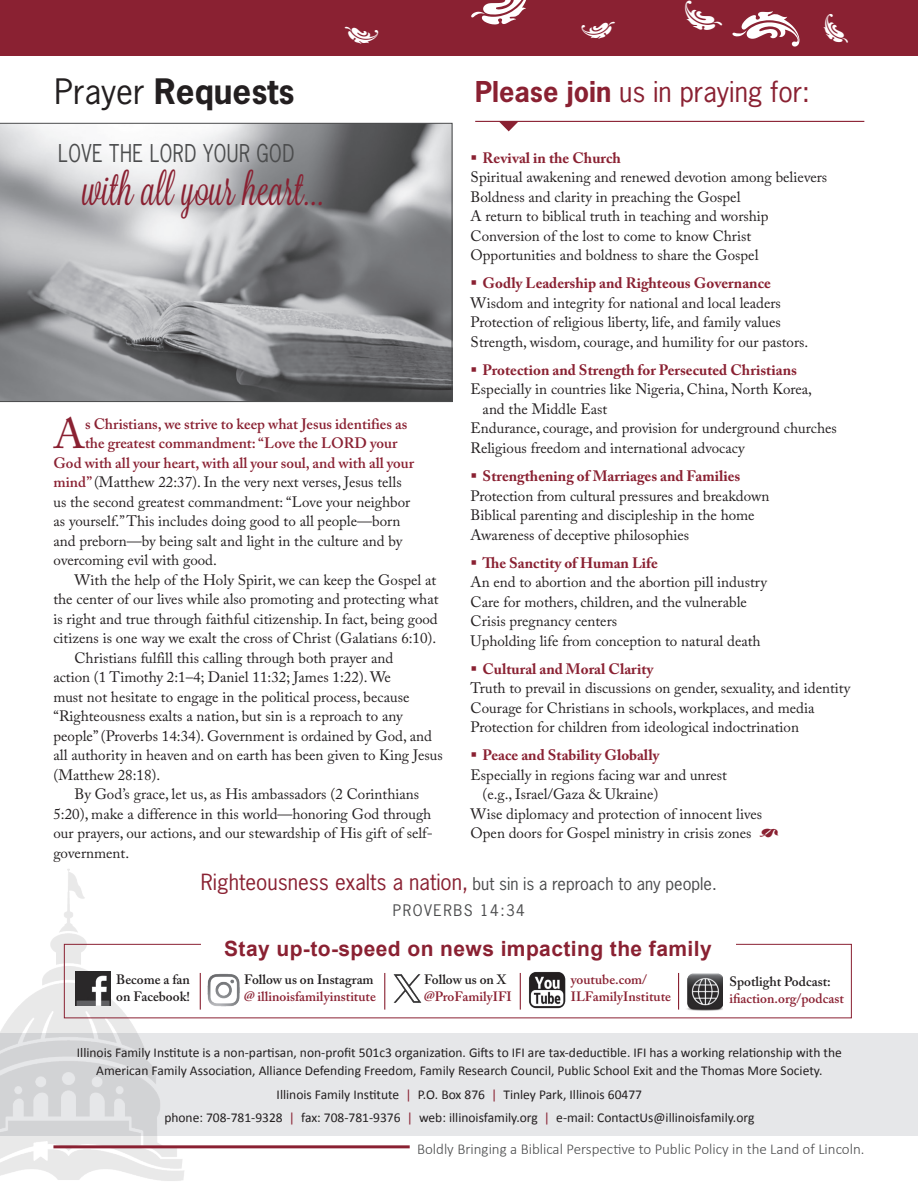
<style>
.page{position:relative;width:918px;height:1188px;background:#fff}
.page>*{position:absolute;margin:0;border:0;box-sizing:border-box;transform-origin:0 0}
.t1{font:45px "Lavanderia";color:#8a2132}
.t2{font:42.45px "Adobe Caslon Pro";color:#8a2132}
.t3{font:700 33px "News Gothic Std";color:#231f20}
.t4{font:27px "News Gothic Std";color:#8a2132}
.t5{font:23.1px "News Gothic Std";letter-spacing:.025em;color:#4b4c4d;scale:.83 1}
.t6{font:700 21px "Arial";letter-spacing:.02em;color:#8a2132}
.t7{font:16.5px "News Gothic Std";color:#4b4c4d}
.t8{font:15px/19.5px "Adobe Caslon Pro";color:#231f20}
.t9{font:600 15px "Adobe Caslon Pro";color:#8a2132}
.t10{font:700 15px "Adobe Caslon Pro";color:#8a2132}
.t11{font:300 15px "Calibri";color:#4b4c4d}
.t12{font:15px "News Gothic Std";letter-spacing:.1em;color:#4b4c4d}
.t13{font:13.5px/18px "Calibri";color:#231f20;text-align:center}
.t14{font:600 13.5px/16.2px "Adobe Caslon Pro";color:#8a2132}
.t15{font:600 13.5px/16.2px "Adobe Caslon Pro";color:#231f20}
.s1{font-weight:400}
.s2{font-weight:600;color:#8a2132}
.s3{font-weight:700}
.s4{color:#8a2132}
.s5{font-weight:700;color:#8a2132}
.s6{font-family:"Type Embellishments One Let Plain";color:#8a2132}
.s7{font-size:21px;color:#8a2132}
</style>
<div class="page">
<div style="left:0;top:1033px;width:918px;height:103px;background:#e6e7e9"></div>
<img style="left:0;top:869px;width:243px;height:312px">
<div style="left:0;top:0;width:918px;height:55px;background:#8a2132"></div>
<hr style="left:53px;top:1145px;width:357px;height:3px;background:#8a2132">
<img style="left:75px;top:971px;width:36px;height:35px">
<div style="left:64px;top:944px;width:788px;height:74px;border:1px solid #8a2132"></div>
<div style="left:201px;top:935px;width:535px;height:19px;background:#fff"></div>
<img style="left:393px;top:974px;width:29px;height:29px">
<hr style="left:384px;top:973px;width:1px;height:37px;background:#8a2132">
<hr style="left:520px;top:973px;width:1px;height:37px;background:#8a2132">
<img style="left:687px;top:973px;width:36px;height:38px">
<img style="left:529px;top:972px;width:36px;height:36px">
<hr style="left:678px;top:973px;width:1px;height:37px;background:#8a2132">
<hr style="left:200px;top:973px;width:1px;height:37px;background:#8a2132">
<img style="left:206px;top:973px;width:36px;height:36px">
<hr style="left:475px;top:121px;width:389px;height:1px;background:#8a2132">
<svg style="left:499px;top:122px;width:19px;height:9px"></svg>
<svg style="left:0;top:123px;width:452px;height:279px;background:#9b9c9e"></svg>
<svg style="left:683px;top:55px;width:119px;height:1px"></svg>
<h3 class="t3" style="left:55px;top:70px;width:241px"><span class="s1">Prayer</span> Requests</h3>
<h3 class="t5" style="left:58px;top:138px;width:286px">LOVE THE LORD YOUR GOD</h3>
<h1 class="t1" style="left:83px;top:164px;width:244px">with all your heart...</h1>
<h2 class="t2" style="left:53px;top:409px;width:33px">A</h2>
<p class="t9" style="left:85px;top:415px;width:324px">s Christians, we strive to keep what Jesus identifies as</p>
<p class="t9" style="left:85px;top:434px;width:314px">the greatest commandment: “Love the LORD your</p>
<p class="t9" style="left:53px;top:454px;width:362px">God with all your heart, with all your soul, and with all your</p>
<p class="t8" style="left:53px;top:472px;width:350px"><span class="s2">mind”</span> (Matthew 22:37). In the very next verses, Jesus tells</p>
<p class="t8" style="left:53px;top:492px;width:358px">us the second greatest commandment: “Love your neighbor</p>
<p class="t8" style="left:53px;top:511px;width:348px">as yourself.” This includes doing good to all people—born</p>
<p class="t8" style="left:53px;top:531px;width:350px">and preborn—by being salt and light in the culture and by</p>
<p class="t8" style="left:53px;top:550px;width:165px">overcoming evil with good.</p>
<p class="t8" style="left:74px;top:570px;width:363px">With the help of the Holy Spirit, we can keep the Gospel at</p>
<p class="t8" style="left:53px;top:589px;width:387px">the center of our lives while also promoting and protecting what</p>
<p class="t8" style="left:53px;top:609px;width:386px">is right and true through faithful citizenship. In fact, being good</p>
<p class="t8" style="left:53px;top:628px;width:384px">citizens is one way we exalt the cross of Christ (Galatians 6:10).</p>
<p class="t8" style="left:74px;top:648px;width:320px">Christians fulfill this calling through both prayer and</p>
<p class="t8" style="left:53px;top:667px;width:339px">action (1 Timothy 2:1–4; Daniel 11:32; James 1:22). We</p>
<p class="t8" style="left:53px;top:687px;width:358px">must not hesitate to engage in the political process, because</p>
<p class="t8" style="left:53px;top:706px;width:351px">“Righteousness exalts a nation, but sin is a reproach to any</p>
<p class="t8" style="left:53px;top:726px;width:380px">people” (Proverbs 14:34). Government is ordained by God, and</p>
<p class="t8" style="left:53px;top:745px;width:391px">all authority in heaven and on earth has been given to King Jesus</p>
<p class="t8" style="left:53px;top:765px;width:108px">(Matthew 28:18).</p>
<p class="t8" style="left:74px;top:784px;width:346px">By God’s grace, let us, as His ambassadors (2 Corinthians</p>
<p class="t8" style="left:53px;top:804px;width:379px">5:20), make a difference in this world—honoring God through</p>
<p class="t8" style="left:53px;top:823px;width:381px">our prayers, our actions, and our stewardship of His gift of self-</p>
<p class="t8" style="left:53px;top:843px;width:77px">government.</p>
<h3 class="t4" style="left:475px;top:75px;width:336px"><span class="s3">Please join</span> us in praying for:</h3>
<p class="t8" style="left:471px;top:148px;width:358px"><span class="s4">▪</span> <span class="s5">Revival in the Church<br></span>Spiritual awakening and renewed devotion among believers Boldness and clarity in preaching the Gospel<br>A return to biblical truth in teaching and worship Conversion of the lost to come to know Christ Opportunities and boldness to share the Gospel</p>
<p class="t8" style="left:471px;top:273px;width:339px"><span class="s4">▪</span> <span class="s5">Godly Leadership and Righteous Governance </span>Wisdom and integrity for national and local leaders Protection of religious liberty, life, and family values Strength, wisdom, courage, and humility for our pastors.</p>
<p class="t10" style="left:471px;top:361px;width:328px">▪ Protection and Strength for Persecuted Christians</p>
<p class="t8" style="left:471px;top:380px;width:343px">Especially in countries like Nigeria, China, North Korea,</p>
<p class="t8" style="left:483px;top:399px;width:126px">and the Middle East</p>
<p class="t8" style="left:471px;top:419px;width:368px">Endurance, courage, and provision for underground churches</p>
<p class="t8" style="left:471px;top:438px;width:276px">Religious freedom and international advocacy</p>
<p class="t8" style="left:471px;top:466px;width:300px"><span class="s4">▪</span> <span class="s5">Strengthening of Marriages and Families </span>Protection from cultural pressures and breakdown Biblical parenting and discipleship in the home Awareness of deceptive philosophies</p>
<p class="t8" style="left:471px;top:553px;width:298px"><span class="s4">▪</span> <span class="s5">The Sanctity of Human Life<br></span>An end to abortion and the abortion pill industry Care for mothers, children, and the vulnerable Crisis pregnancy centers<br>Upholding life from conception to natural death</p>
<p class="t8" style="left:471px;top:659px;width:381px"><span class="s4">▪</span> <span class="s5">Cultural and Moral Clarity<br></span>Truth to prevail in discussions on gender, sexuality, and identity Courage for Christians in schools, workplaces, and media Protection for children from ideological indoctrination</p>
<p class="t10" style="left:471px;top:747px;width:190px">▪ Peace and Stability Globally</p>
<p class="t8" style="left:471px;top:765px;width:258px">Especially in regions facing war and unrest</p>
<p class="t8" style="left:483px;top:785px;width:177px">(e.g., Israel/Gaza &amp; Ukraine)</p>
<p class="t8" style="left:471px;top:804px;width:293px">Wise diplomacy and protection of innocent lives</p>
<p class="t8" style="left:471px;top:824px;width:310px">Open doors for Gospel ministry in crisis zones <span class="s6">_</span></p>
<p class="t7" style="left:201px;top:873px;width:517px"><span class="s7">Righteousness exalts a nation,</span> but sin is a reproach to any people.</p>
<p class="t12" style="left:393px;top:900px;width:134px">PROVERBS 14:34</p>
<h3 class="t6" style="left:224px;top:935px;width:489px">Stay up-to-speed on news impacting the family</h3>
<p class="t15" style="left:116px;top:972px;width:75px">Become a fan on Facebook!</p>
<p class="t15" style="left:424px;top:972px;width:84px">Follow us on X</p>
<p class="t15" style="left:244px;top:972px;width:131px">Follow us on Instagram</p>
<p class="t14" style="left:244px;top:988px;width:133px">@ illinoisfamilyinstitute</p>
<p class="t14" style="left:424px;top:988px;width:89px">@ProFamilyIFI</p>
<p class="t14" style="left:571px;top:972px;width:102px">youtube.com/<br>ILFamilyInstitute</p>
<p class="t15" style="left:729px;top:974px;width:103px">Spotlight Podcast:</p>
<p class="t14" style="left:729px;top:990px;width:116px">ifiaction.org/podcast</p>
<p class="t13" style="left:77px;top:1043px;width:766px">Illinois Family Institute is a non-partisan, non-profit 501c3 organization. Gifts to IFI are tax-deductible. IFI has a working relationship with the<br>American Family Association, Alliance Defending Freedom, Family Research Council, Public School Exit and the Thomas More Society.</p>
<p class="t13" style="left:164px;top:1083px;width:592px;line-height:22.6px">Illinois Family Institute <span class="s4">|</span> P.O. Box 876 <span class="s4">|</span> Tinley Park, Illinois 60477<br>phone: 708-781-9328 <span class="s4">|</span> fax: 708-781-9376 <span class="s4">|</span> web: illinoisfamily.org <span class="s4">|</span> e-mail: ContactUs@illinoisfamily.org</p>
<p class="t11" style="left:417px;top:1139px;width:449px">Boldly Bringing a Biblical Perspective to Public Policy in the Land of Lincoln.</p>
</div>
